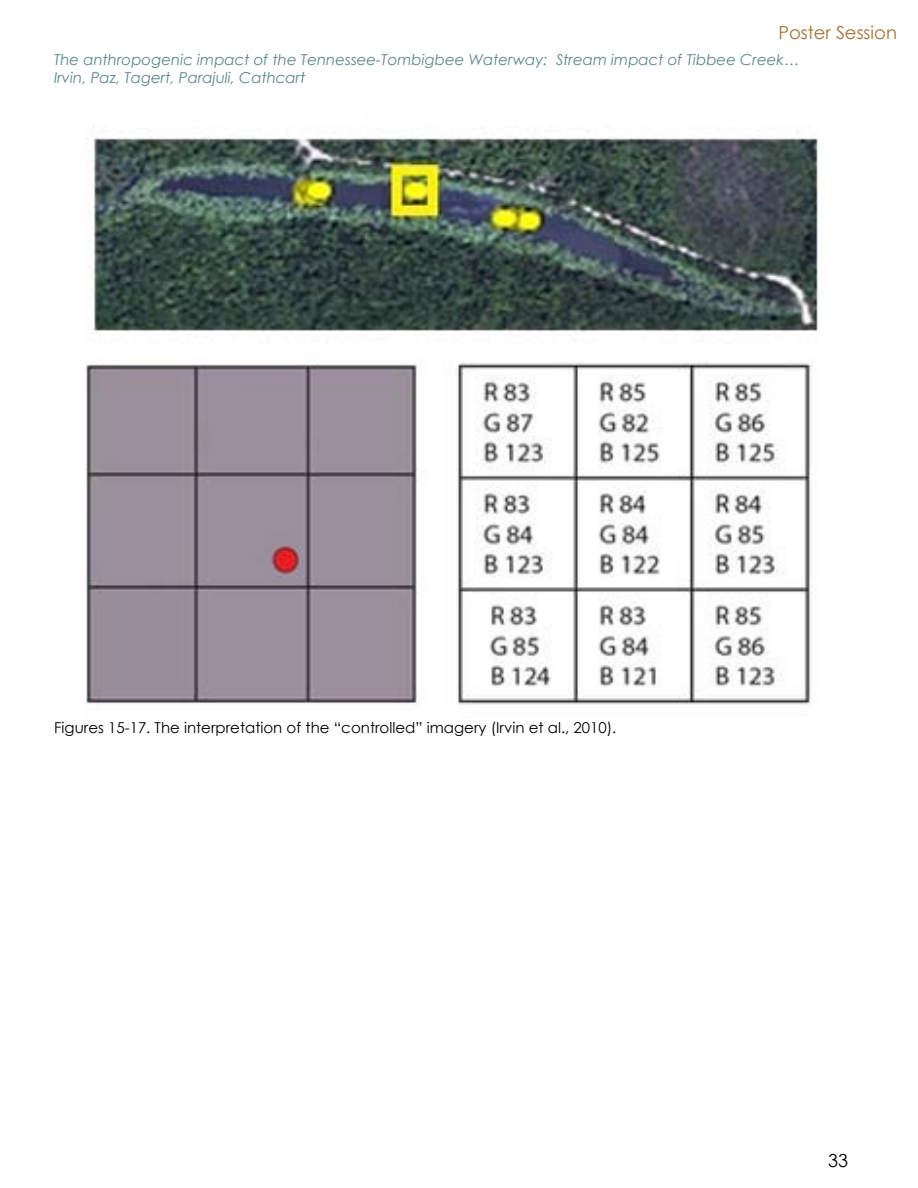
<style>
.page{position:relative;width:918px;height:1188px;background:#fff}
.page>*{position:absolute;margin:0;border:0;box-sizing:border-box;transform-origin:0 0}
.t1{font:18px "Century Gothic";color:#a67233}
.t2{font:18px "Century Gothic";color:#000}
.t3{font:italic 15px/18px "Century Gothic";color:#5a878c}
.t4{font:15px "Century Gothic";color:#000}
</style>
<div class="page">
<img style="left:85px;top:126px;width:733px;height:579px">
<p class="t1" style="left:778px;top:20px;width:120px">Poster Session</p>
<p class="t3" style="left:54px;top:51px;width:747px">The anthropogenic impact of the Tennessee-Tombigbee Waterway: Stream impact of Tibbee Creek…<br>Irvin, Paz, Tagert, Parajuli, Cathcart</p>
<p class="t4" style="left:54px;top:717px;width:564px">Figures 15-17. The interpretation of the “controlled” imagery (Irvin et al., 2010).</p>
<p class="t2" style="left:828px;top:1148px;width:21px">33</p>
</div>
